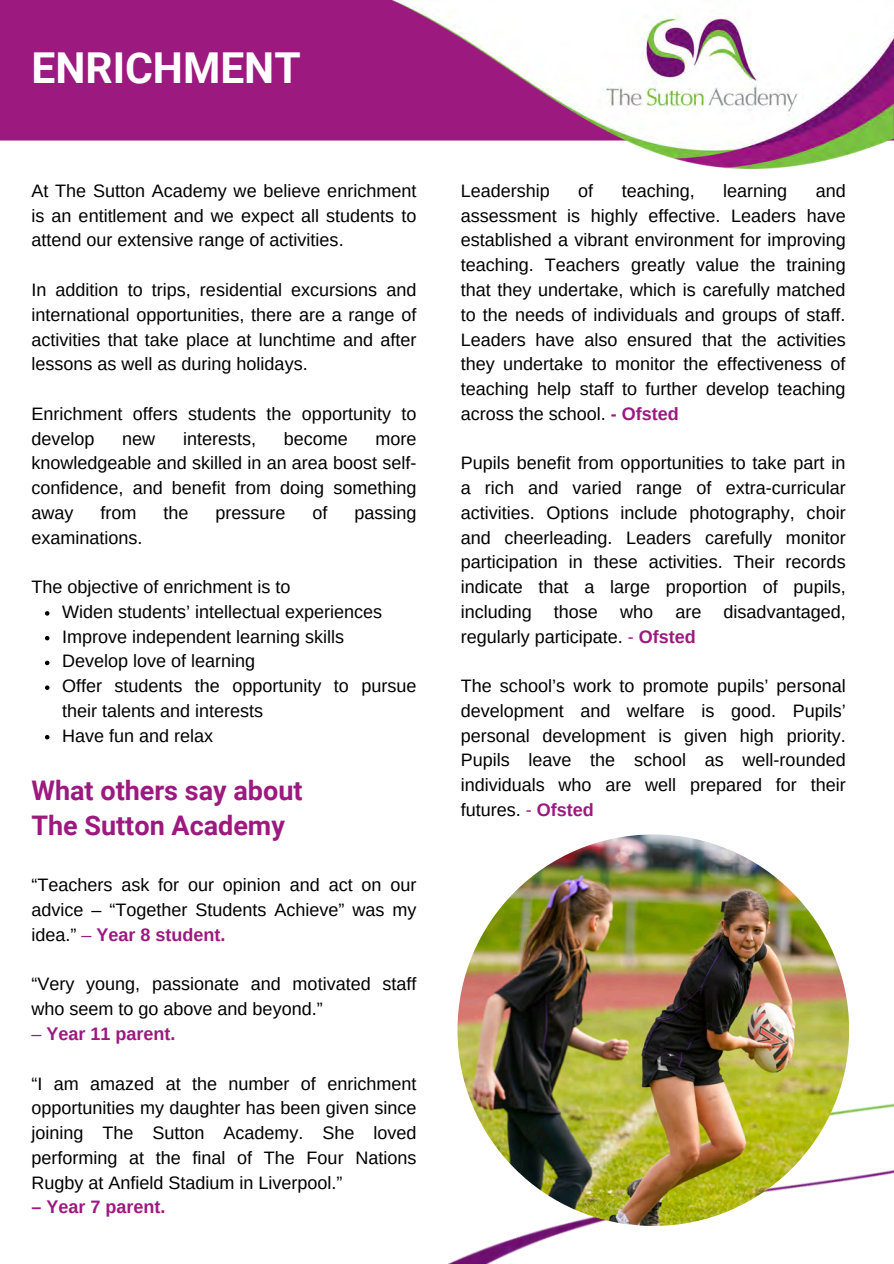
<style>
.page{position:relative;width:894px;height:1264px;background:#fff}
.page>*{position:absolute;margin:0;border:0;box-sizing:border-box;transform-origin:0 0}
.t1{font:700 42.6px "Roboto";color:#fff}
.t2{font:700 27px/34.8px "Roboto";color:#9c1980}
.t3{font:18px/24.8px "Arimo";color:#000;text-align:justify}
.t4{font:700 18px "Arimo";color:#9c1980}
.s1{color:#9c1980}
.s2{font-weight:700;color:#9c1980}
.s3{font-weight:400}
</style>
<div class="page">
<div style="left:0;top:0;width:392px;height:140px;background:#9c1980"></div>
<img style="left:449px;top:838px;width:444px;height:425px">
<img style="left:457px;top:834px;width:391px;height:391px;border-radius:50%">
<img style="left:392px;top:0;width:501px;height:169px">
<svg style="left:45px;top:611px;width:4px;height:4px"></svg>
<svg style="left:45px;top:636px;width:4px;height:4px"></svg>
<svg style="left:45px;top:660px;width:4px;height:5px"></svg>
<svg style="left:45px;top:685px;width:4px;height:5px"></svg>
<svg style="left:45px;top:735px;width:4px;height:4px"></svg>
<p class="t1" style="left:31px;top:44px;width:271px">ENRICHMENT</p>
<p class="t3" style="left:31px;top:178px;width:386px">At The Sutton Academy we believe enrichment is an entitlement and we expect all students to attend our extensive range of activities.</p>
<p class="t3" style="left:31px;top:277px;width:386px">In addition to trips, residential excursions and international opportunities, there are a range of activities that take place at lunchtime and after lessons as well as during holidays.</p>
<p class="t3" style="left:31px;top:401px;width:386px">Enrichment offers students the opportunity to develop</p>
<p class="t3" style="left:122px;top:426px;width:35px">new</p>
<p class="t3" style="left:183px;top:426px;width:74px">interests,</p>
<p class="t3" style="left:283px;top:426px;width:66px">become</p>
<p class="t3" style="left:31px;top:426px;width:386px;text-indent:344px">more knowledgeable and skilled in an area boost self&shy;confidence, and benefit from doing something away</p>
<p class="t3" style="left:100px;top:500px;width:37px">from</p>
<p class="t3" style="left:163px;top:500px;width:27px">the</p>
<p class="t3" style="left:215px;top:500px;width:72px">pressure</p>
<p class="t3" style="left:312px;top:500px;width:16px">of</p>
<p class="t3" style="left:354px;top:500px;width:64px">passing</p>
<p class="t3" style="left:31px;top:525px;width:113px">examinations.</p>
<p class="t3" style="left:31px;top:574px;width:260px">The objective of enrichment is to</p>
<p class="t3" style="left:62px;top:599px;width:321px">Widen students’ intellectual experiences</p>
<p class="t3" style="left:62px;top:624px;width:284px">Improve independent learning skills</p>
<p class="t3" style="left:62px;top:648px;width:195px">Develop love of learning</p>
<p class="t3" style="left:62px;top:673px;width:356px">Offer students the opportunity to pursue their talents and interests</p>
<p class="t3" style="left:62px;top:723px;width:153px">Have fun and relax</p>
<h2 class="t2" style="left:31px;top:773px;width:272px">What others say about<br>The Sutton Academy</h2>
<p class="t3" style="left:31px;top:872px;width:386px">“Teachers ask for our opinion and act on our advice – “Together Students Achieve” was my idea.” <span class="s1">–</span> <span class="s2">Year 8 student.</span></p>
<p class="t3" style="left:31px;top:971px;width:386px">“Very young, passionate and motivated staff who seem to go above and beyond.”</p>
<p class="t4" style="left:31px;top:1023px;width:145px"><span class="s3">–</span> Year 11 parent.</p>
<p class="t3" style="left:31px;top:1070px;width:386px">“I am amazed at the number of enrichment opportunities my daughter has been given since joining The Sutton Academy. She loved performing at the final of The Four Nations Rugby at Anfield Stadium in Liverpool.”</p>
<p class="t4" style="left:31px;top:1196px;width:135px">– Year 7 parent.</p>
<p class="t3" style="left:460px;top:178px;width:386px;text-indent:355px">and assessment is highly effective. Leaders have established a vibrant environment for improving teaching. Teachers greatly value the training that they undertake, which is carefully matched to the needs of individuals and groups of staff.<br>Leaders have also ensured that the activities they undertake to monitor the effectiveness of teaching help staff to further develop teaching across the school. <span class="s2">- Ofsted</span></p>
<p class="t3" style="left:460px;top:450px;width:386px">Pupils benefit from opportunities to take part in a rich and varied range of extra-curricular activities. Options include photography, choir and cheerleading. Leaders carefully monitor participation in these activities. Their records indicate that a large proportion of pupils, including those who are disadvantaged, regularly participate. <span class="s1">-</span> <span class="s2">Ofsted</span></p>
<p class="t3" style="left:460px;top:673px;width:386px">The school’s work to promote pupils’ personal development and welfare is good. Pupils’ personal development is given high priority.<br>Pupils leave the school as well-rounded individuals who are well prepared for their futures. <span class="s1">-</span> <span class="s2">Ofsted</span></p>
<p class="t3" style="left:460px;top:178px;width:91px">Leadership</p>
<p class="t3" style="left:578px;top:178px;width:16px">of</p>
<p class="t3" style="left:621px;top:178px;width:75px">teaching,</p>
<p class="t3" style="left:723px;top:178px;width:66px">learning</p>
</div>
